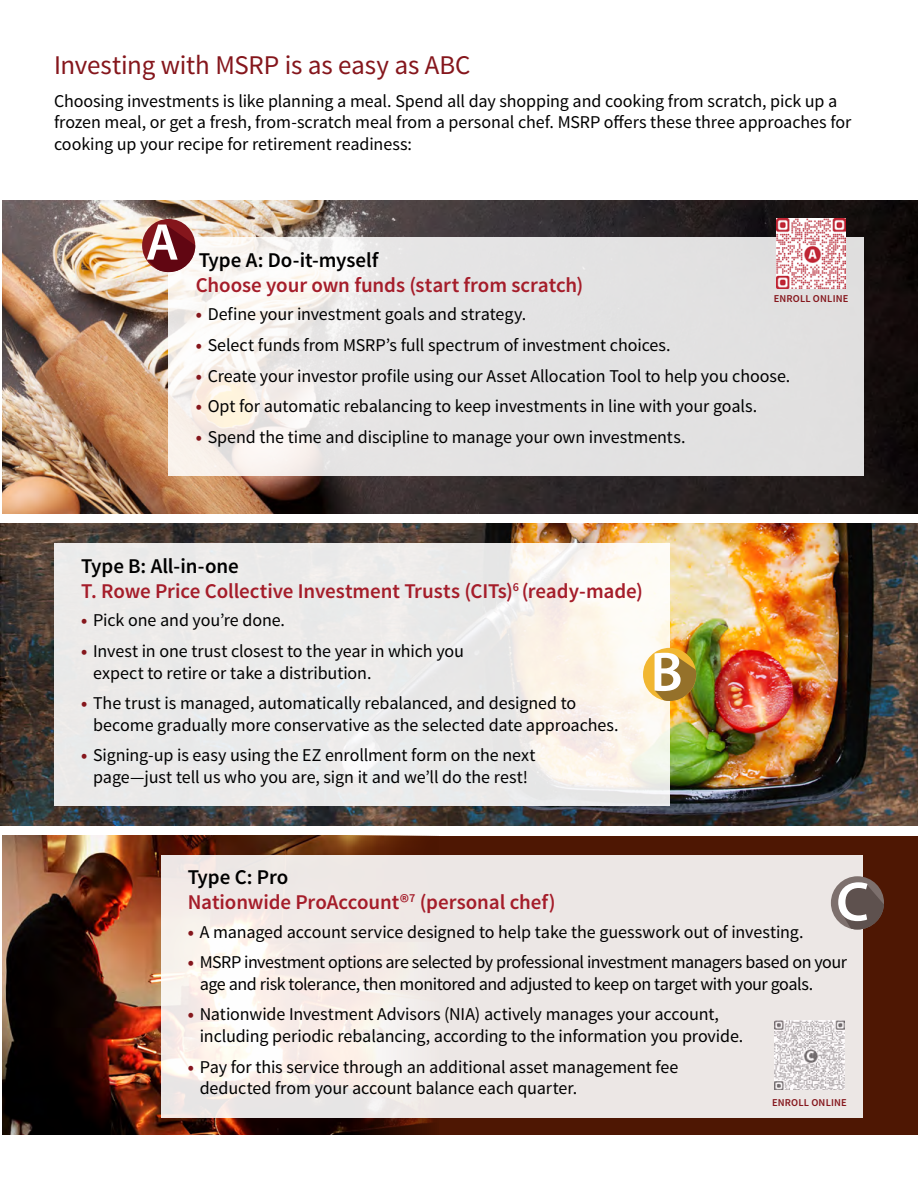
<style>
.page{position:relative;width:918px;height:1188px;background:#fff}
.page>*{position:absolute;margin:0;border:0;box-sizing:border-box;transform-origin:0 0}
.t1{font:600 55.8px "Myriad Pro";color:#fff}
.t2{font:600 52.05px "Myriad Pro";color:#fff}
.Body{font:27px "Source Sans Pro";letter-spacing:-.01em;color:#85161c}
.t3{font:600 21px "Source Sans Pro";letter-spacing:-.005em;color:#a51d2a}
.t4{font:600 21px "Source Sans Pro";letter-spacing:-.005em;color:#000}
.Body-2{font:18px/21.6px "Source Sans Pro";letter-spacing:-.01em;color:#000}
.t5{font:600 10.5px "Source Sans Pro";letter-spacing:.015em;color:#85161c}
.s1{font-weight:700;color:#85161c}
</style>
<div class="page">
<div style="left:2px;top:836px;width:916px;height:299px;background:#4e1703"></div>
<img style="left:2px;top:836px;width:437px;height:299px">
<img style="left:0;top:523px;width:918px;height:303px">
<img style="left:2px;top:201px;width:916px;height:312px">
<svg style="left:169px;top:238px;width:695px;height:238px;background:#e7e6e5"></svg>
<div style="left:54px;top:544px;width:616px;height:262px;background:linear-gradient(to right,#e7e7e9,#f6f2ed)"></div>
<svg style="left:161px;top:855px;width:702px;height:262px;background:#efe9e6"></svg>
<div style="left:142px;top:219px;width:53px;height:53px;background:#85161c;border-radius:27px"></div>
<svg style="left:147px;top:224px;width:48px;height:48px"></svg>
<div style="left:643px;top:648px;width:53px;height:53px;background:#f1b732;border-radius:27px"></div>
<svg style="left:655px;top:656px;width:41px;height:45px;background:#9f7b2a"></svg>
<div style="left:831px;top:876px;width:53px;height:54px;background:#7d706d;border-radius:50%"></div>
<svg style="left:841px;top:884px;width:43px;height:46px"></svg>
<img style="left:775px;top:1021px;width:69px;height:69px">
<img style="left:776px;top:219px;width:70px;height:69px">
<p class="Body" style="left:54px;top:49px;width:418px">Investing with MSRP is as easy as ABC</p>
<p class="Body-2" style="left:54px;top:90px;width:799px">Choosing investments is like planning a meal. Spend all day shopping and cooking from scratch, pick up a frozen meal, or get a fresh, from-scratch meal from a personal chef. MSRP offers these three approaches for cooking up your recipe for retirement readiness:</p>
<p class="t2" style="left:146px;top:209px;width:35px">A</p>
<h3 class="t4" style="left:199px;top:247px;width:181px">Type A: Do-it-myself</h3>
<h3 class="t3" style="left:196px;top:272px;width:389px">Choose your own funds (start from scratch)</h3>
<p class="Body-2" style="left:196px;top:304px;width:332px"><span class="s1">•</span> Define your investment goals and strategy.</p>
<p class="Body-2" style="left:196px;top:334px;width:477px"><span class="s1">•</span> Select funds from MSRP’s full spectrum of investment choices.</p>
<p class="Body-2" style="left:196px;top:365px;width:596px"><span class="s1">•</span> Create your investor profile using our Asset Allocation Tool to help you choose.</p>
<p class="Body-2" style="left:196px;top:396px;width:563px"><span class="s1">•</span> Opt for automatic rebalancing to keep investments in line with your goals.</p>
<p class="Body-2" style="left:196px;top:426px;width:491px"><span class="s1">•</span> Spend the time and discipline to manage your own investments.</p>
<h2 class="t5" style="left:774px;top:292px;width:76px">ENROLL ONLINE</h2>
<h3 class="t4" style="left:81px;top:553px;width:159px">Type B: All-in-one</h3>
<h3 class="t3" style="left:81px;top:578px;width:563px">T. Rowe Price Collective Investment Trusts (CITs)<sup>6</sup> (ready-made)</h3>
<p class="Body-2" style="left:81px;top:610px;width:205px"><span class="s1">•</span> Pick one and you’re done.</p>
<p class="Body-2" style="left:93px;top:641px;width:372px;text-indent:-12px"><span class="s1">•</span> Invest in one trust closest to the year in which you expect to retire or take a distribution.</p>
<p class="Body-2" style="left:93px;top:693px;width:527px;text-indent:-12px"><span class="s1">•</span> The trust is managed, automatically rebalanced, and designed to become gradually more conservative as the selected date approaches.</p>
<p class="Body-2" style="left:81px;top:745px;width:456px;text-align:center"><span class="s1">•</span> Signing-up is easy using the EZ enrollment form on the next page—just tell us who you are, sign it and we’ll do the rest!</p>
<p class="t1" style="left:651px;top:636px;width:34px">B</p>
<h3 class="t4" style="left:188px;top:864px;width:102px">Type C: Pro</h3>
<h3 class="t3" style="left:188px;top:889px;width:370px">Nationwide ProAccount®<sup>7</sup> (personal chef)</h3>
<p class="Body-2" style="left:188px;top:921px;width:617px"><span class="s1">•</span> A managed account service designed to help take the guesswork out of investing.</p>
<p class="Body-2" style="left:200px;top:952px;width:649px;text-indent:-12px"><span class="s1">•</span> MSRP investment options are selected by professional investment managers based on your age and risk tolerance, then monitored and adjusted to keep on target with your goals.</p>
<p class="Body-2" style="left:200px;top:1004px;width:545px;text-indent:-12px"><span class="s1">•</span> Nationwide Investment Advisors (NIA) actively manages your account, including periodic rebalancing, according to the information you provide.</p>
<p class="Body-2" style="left:200px;top:1056px;width:480px;text-indent:-12px"><span class="s1">•</span> Pay for this service through an additional asset management fee deducted from your account balance each quarter.</p>
<h1 class="t1" style="left:836px;top:866px;width:34px">C</h1>
<h2 class="t5" style="left:772px;top:1096px;width:76px">ENROLL ONLINE</h2>
</div>
